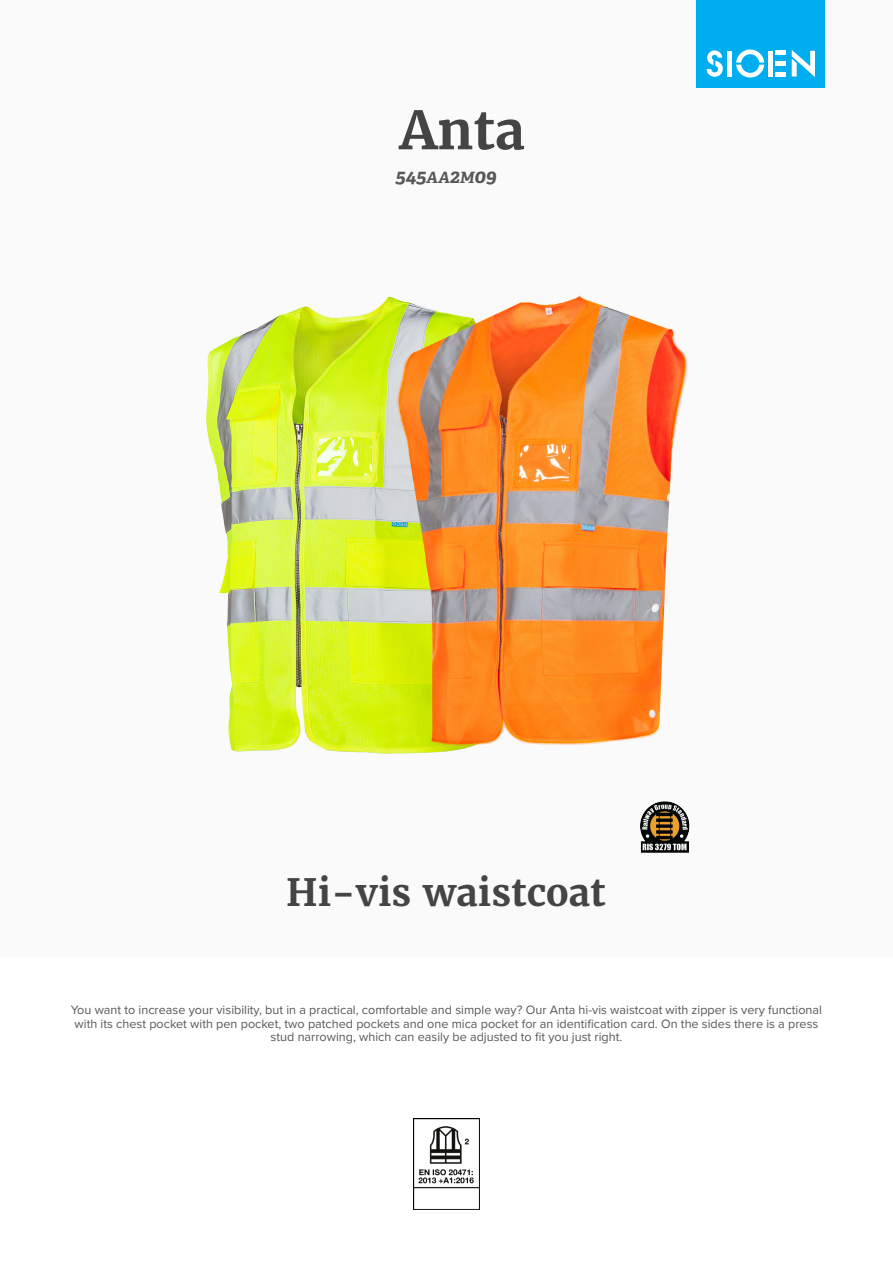
<style>
.page{position:relative;width:893px;height:1263px;background:#fff}
.page>*{position:absolute;margin:0;border:0;box-sizing:border-box;transform-origin:0 0}
.product_name{font:700 52.5px "Merriweather";color:#444}
.product_h2{font:700 37.5px "Merriweather";color:#444}
.product_ref{font:italic 700 19.5px "Adelle";color:#57585a}
.product_description{font:12.6px/13.6px "Proxima Nova";color:#57585a;text-align:center}
.s1{font-size:15.6px}
</style>
<div class="page">
<div style="left:0;top:0;width:893px;height:957px;background:#fafafa"></div>
<div style="left:697px;top:0;width:128px;height:88px;background:#00aeef"></div>
<svg style="left:707px;top:50px;width:16px;height:27px"></svg>
<svg style="left:736px;top:50px;width:28px;height:28px"></svg>
<div style="left:727px;top:51px;width:5px;height:26px;background:#fff"></div>
<div style="left:768px;top:51px;width:5px;height:26px;background:#fff"></div>
<div style="left:775px;top:72px;width:11px;height:5px;background:#fff"></div>
<div style="left:775px;top:61px;width:11px;height:5px;background:#fff"></div>
<hr style="left:775px;top:51px;width:11px;height:4px;background:#fff">
<svg style="left:792px;top:50px;width:23px;height:27px"></svg>
<img style="left:413px;top:1118px;width:67px;height:92px">
<img style="left:206px;top:309px;width:92px;height:443px">
<img style="left:298px;top:295px;width:392px;height:558px">
<p class="product_name" style="left:400px;top:97px;width:127px">Anta</p>
<p class="product_ref" style="left:395px;top:164px;width:103px">545<span class="s1">AA</span>2<span class="s1">M</span>09</p>
<p class="product_h2" style="left:286px;top:868px;width:321px">Hi-vis waistcoat</p>
<p class="product_description" style="left:71px;top:1002px;width:752px">You want to increase your visibility, but in a practical, comfortable and simple way? Our Anta hi-vis waistcoat with zipper is very functional with its chest pocket with pen pocket, two patched pockets and one mica pocket for an identification card. On the sides there is a press stud narrowing, which can easily be adjusted to fit you just right.</p>
</div>
